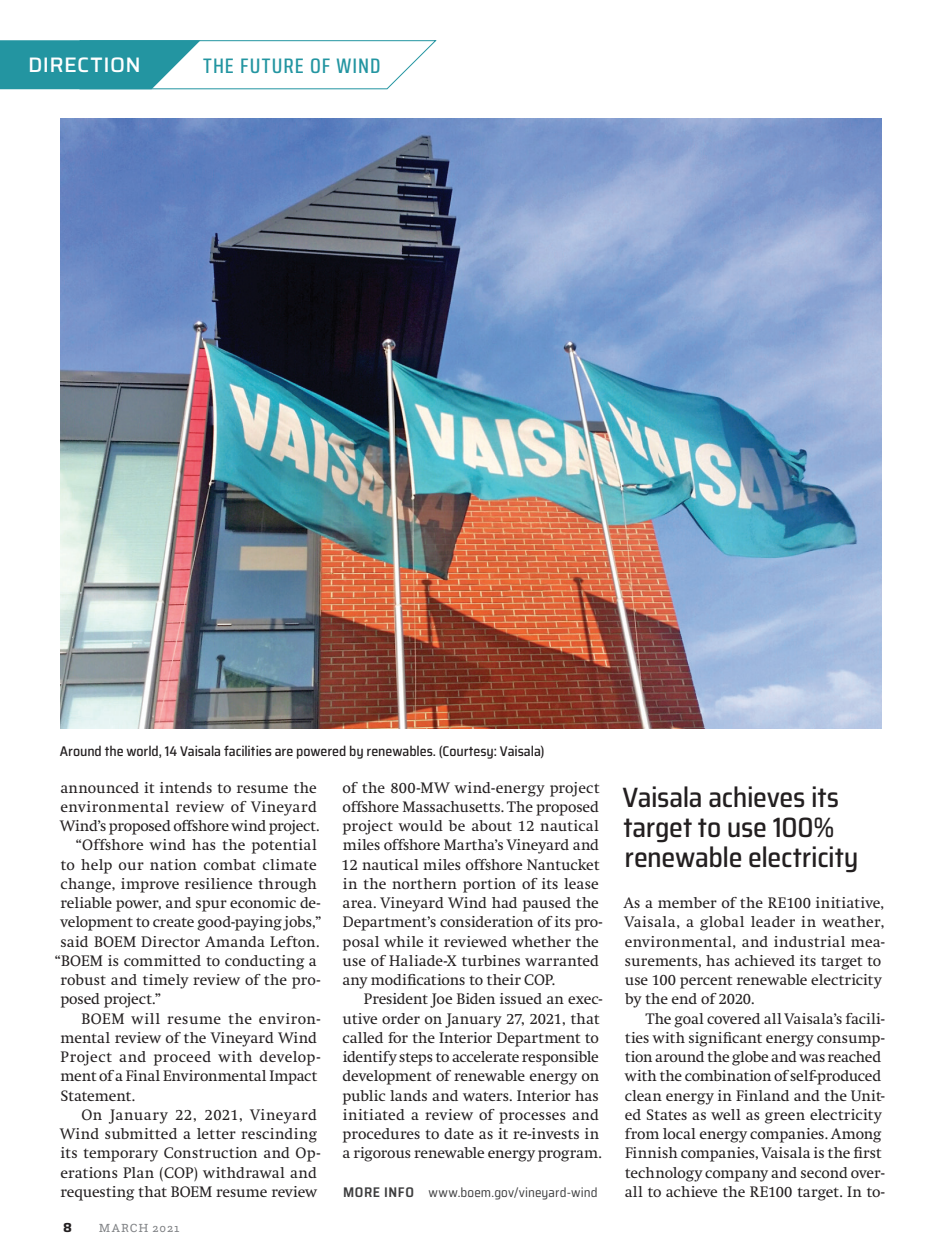
<style>
.page{position:relative;width:945px;height:1260px;background:#fff}
.page>*{position:absolute;margin:0;border:0;box-sizing:border-box;transform-origin:0 0}
.Tailwinds_-_Head{font:500 semi-condensed 28px/29.8px "Saira";letter-spacing:-.015em;color:#231f20}
.Section_-_Sublabel_2{font:500 21px "Saira Condensed";letter-spacing:.05em;color:#2395a1}
.Section_-_Sublabel_2-2{font:500 21px "Saira";letter-spacing:.02em;color:#fff}
.Body_Copy{font:15.75px/19.2px "Swift";color:#231f20}
.Body_Copy_1st_PP{font:15.75px/19.2px "Swift";color:#231f20}
.Body_Copy-2{font:15.75px "Swift";letter-spacing:.02em;color:#231f20}
.Photo_caption{font:500 semi-condensed 14px "Saira";letter-spacing:-.005em;color:#231f20}
.Tailwinds_-_URL{font:semi-condensed 13.12px "Saira";letter-spacing:.005em;color:#3e3e3f}
.t1{font:700 13.12px "Saira";color:#231f20}
.t2{font:12.25px "Questa Slab";letter-spacing:.07em;color:#808285}
.s1{font-weight:600;font-size:14px}
</style>
<div class="page">
<img style="left:60px;top:119px;width:822px;height:610px">
<svg style="left:0;top:40px;width:437px;height:50px"></svg>
<p class="Section_-_Sublabel_2-2" style="left:28px;top:49px;width:114px">DIRECTION</p>
<p class="Section_-_Sublabel_2" style="left:203px;top:50px;width:179px">THE FUTURE OF WIND</p>
<p class="Photo_caption" style="left:60px;top:741px;width:486px">Around the world, 14 Vaisala facilities are powered by renewables. (Courtesy: Vaisala)</p>
<p class="Body_Copy_1st_PP" style="left:60px;top:778px;width:261px">announced it intends to resume the environmental review of Vineyard<br>Wind’s proposed offshore wind project.</p>
<p class="Body_Copy-2" style="left:75px;top:837px;width:243px">“Offshore wind has the potential</p>
<p class="Body_Copy" style="left:60px;top:855px;width:258px">to help our nation combat climate</p>
<p class="Body_Copy" style="left:60px;top:874px;width:258px">change, improve resilience through</p>
<p class="Body_Copy" style="left:61px;top:894px;width:261px">reliable power, and spur economic de-</p>
<p class="Body_Copy" style="left:61px;top:913px;width:263px">velopment to create good-paying jobs,”</p>
<p class="Body_Copy" style="left:61px;top:932px;width:261px">said BOEM Director Amanda Lefton.</p>
<p class="Body_Copy" style="left:54px;top:951px;width:264px">“BOEM is committed to conducting a</p>
<p class="Body_Copy" style="left:61px;top:971px;width:261px">robust and timely review of the pro-</p>
<p class="Body_Copy" style="left:60px;top:990px;width:103px">posed project.”</p>
<p class="Body_Copy" style="left:61px;top:1009px;width:261px;text-indent:21px">BOEM will resume the environ&shy;mental review of the Vineyard Wind<br>Project and proceed with develop&shy;ment of a Final Environmental Impact<br>Statement.</p>
<p class="Body_Copy" style="left:60px;top:1105px;width:262px;text-indent:21px">On January 22, 2021, Vineyard Wind submitted a letter rescinding its temporary Construction and Op&shy;erations Plan (COP) withdrawal and requesting that BOEM resume review</p>
<p class="t1" style="left:63px;top:1218px;width:10px">8</p>
<p class="t2" style="left:99px;top:1220px;width:82px">MARCH 2021</p>
<p class="Body_Copy" style="left:342px;top:778px;width:262px">of the 800-MW wind-energy project offshore Massachusetts. The proposed project would be about 12 nautical miles offshore Martha’s Vineyard and 12 nautical miles offshore Nantucket in the northern portion of its lease area. Vineyard Wind had paused the Department’s consideration of its pro&shy;posal while it reviewed whether the use of Haliade-X turbines warranted any modifications to their COP.</p>
<p class="Body_Copy" style="left:343px;top:990px;width:261px;text-indent:21px">President Joe Biden issued an exec&shy;utive order on January 27, 2021, that called for the Interior Department to identify steps to accelerate responsible development of renewable energy on public lands and waters. Interior has initiated a review of processes and procedures to date as it re-invests in a rigorous renewable energy program.</p>
<p class="Tailwinds_-_URL" style="left:343px;top:1183px;width:256px"><span class="s1">MORE INFO</span> www.boem.gov/vineyard-wind</p>
<p class="Tailwinds_-_Head" style="left:623px;top:782px;width:238px">Vaisala achieves its target to use 100% renewable electricity</p>
<p class="Body_Copy_1st_PP" style="left:624px;top:894px;width:262px">As a member of the RE100 initiative, Vaisala, a global leader in weather, environmental, and industrial mea&shy;surements, has achieved its target to use 100 percent renewable electricity by the end of 2020.</p>
<p class="Body_Copy" style="left:625px;top:1009px;width:261px;text-indent:21px">The goal covered all Vaisala’s facili&shy;ties with significant energy consump&shy;tion around the globe and was reached with the combination of self-produced clean energy in Finland and the Unit&shy;ed States as well as green electricity from local energy companies. Among Finnish companies, Vaisala is the first technology company and second over&shy;all to achieve the RE100 target. In to-</p>
</div>
